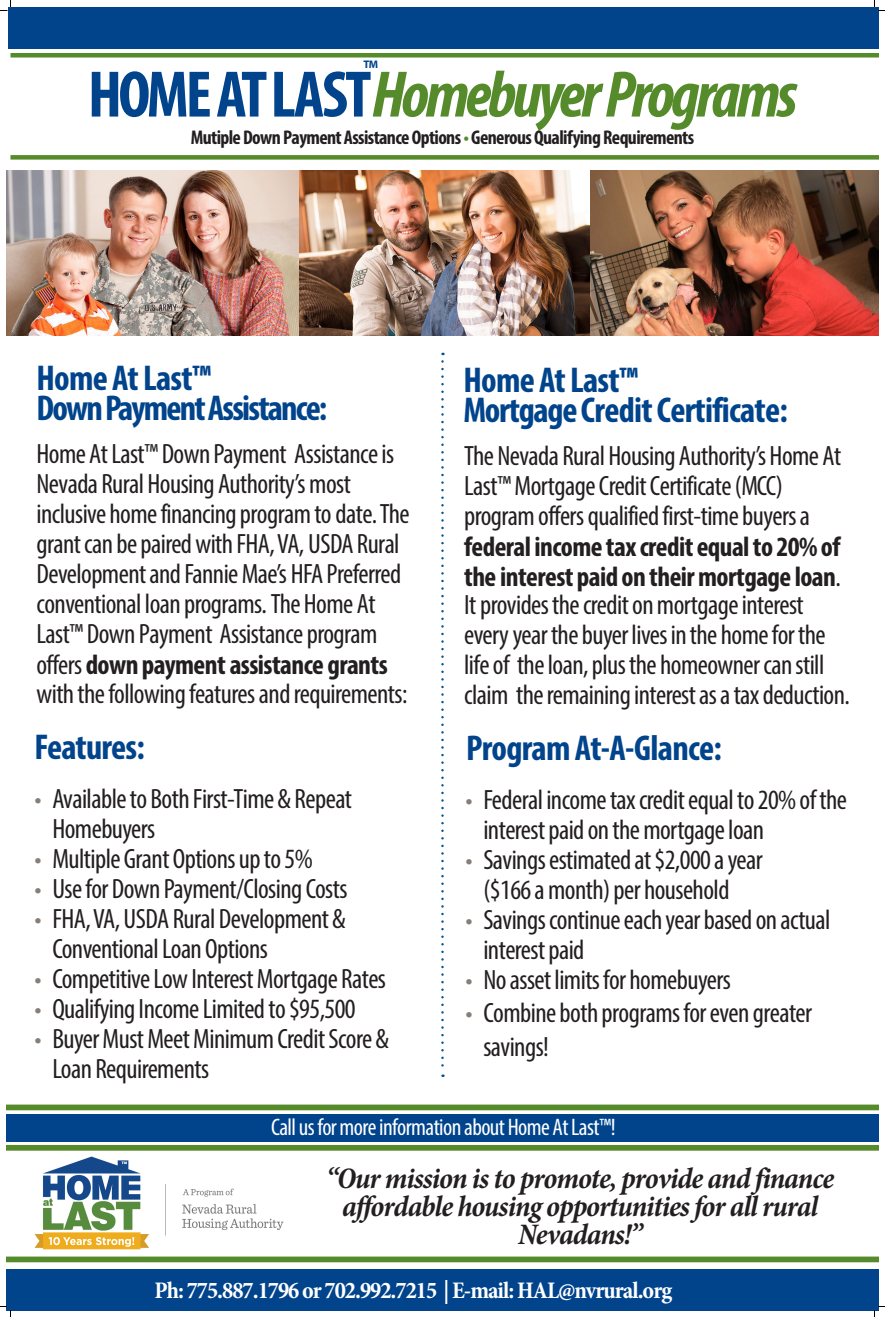
<style>
.page{position:relative;width:885px;height:1317px;background:#fff}
.page>*{position:absolute;margin:0;border:0;box-sizing:border-box;transform-origin:0 0}
.t1{font:italic 700 condensed 66.35px "Myriad Pro";letter-spacing:-.055em;color:#558b2b}
.t2{font:700 condensed 36px/30px "Myriad Pro";letter-spacing:-.02em;color:#01448c}
.t3{font:700 condensed 36px/30px "Myriad Pro";letter-spacing:-.05em;color:#01448c}
.t4{font:italic 700 condensed 30px/27.8px "Minion Pro";letter-spacing:-.035em;color:#231f20;text-align:center}
.t5{font:condensed 28px/30px "Myriad Pro";letter-spacing:-.02em;color:#231f20}
.t6{font:700 condensed 24px "Minion Pro";letter-spacing:-.04em;color:#fff}
.t7{font:condensed 24px "Myriad Pro";letter-spacing:-.025em;color:#fff}
.t8{font:700 condensed 19.9px "Myriad Pro";letter-spacing:-.03em;color:#231f20}
.t9{font:700 11.05px "Myriad Pro";color:#01448c}
.s1{font-style:normal;color:#01448c}
.s2{color:#558b2b}
.s3{font-weight:700}
.s4{color:#877e77}
</style>
<div class="page">
<div style="left:10px;top:53px;width:869px;height:5px;background:#558b2b"></div>
<div style="left:10px;top:155px;width:869px;height:5px;background:#558b2b"></div>
<div style="left:6px;top:1270px;width:873px;height:41px;background:#01448c"></div>
<div style="left:6px;top:1257px;width:873px;height:5px;background:#558b2b"></div>
<div style="left:6px;top:1114px;width:873px;height:27px;background:#01448c"></div>
<div style="left:6px;top:1105px;width:873px;height:5px;background:#558b2b"></div>
<div style="left:6px;top:1145px;width:873px;height:6px;background:#558b2b"></div>
<svg style="left:441px;top:361px;width:3px;height:716px"></svg>
<div style="left:8px;top:7px;width:871px;height:41px;background:#01448c"></div>
<img style="left:6px;top:171px;width:873px;height:165px">
<svg style="left:0;top:0;width:11px;height:11px"></svg>
<svg style="left:0;top:1306px;width:11px;height:11px"></svg>
<svg style="left:874px;top:0;width:11px;height:11px"></svg>
<svg style="left:874px;top:1306px;width:11px;height:11px"></svg>
<img style="left:34px;top:1156px;width:250px;height:94px">
<p class="t9" style="left:363px;top:57px;width:16px">TM</p>
<p class="t1" style="left:88px;top:53px;width:711px"><span class="s1">HOME AT LAST</span>Homebuyer Programs</p>
<p class="t8" style="left:191px;top:125px;width:505px">Mutiple Down Payment Assistance Options<span class="s2">•</span> Generous Qualifying Requirements</p>
<p class="t3" style="left:36px;top:362px;width:292px">Home At Last™<br>DownPayment Assistance:</p>
<p class="t5" style="left:36px;top:439px;width:375px;line-height:30.1px">Home At Last™ Down Payment Assistance is Nevada Rural Housing Authority’s most inclusive home financing program to date. The grant can be paired with FHA,VA, USDA Rural Development and Fannie Mae’s HFA Preferred conventional loan programs. The Home At Last™ Down Payment Assistance program offers <span class="s3">down payment assistance grants</span></p>
<p class="t5" style="left:36px;top:679px;width:373px">with the following features and requirements:</p>
<p class="t2" style="left:35px;top:731px;width:112px">Features:</p>
<p class="t5" style="left:52px;top:783px;width:301px;text-indent:-18px"><span class="s4">•</span> Available to Both First-Time &amp; Repeat<br>Homebuyers</p>
<p class="t5" style="left:34px;top:843px;width:280px"><span class="s4">•</span> Multiple Grant Options upto 5%</p>
<p class="t5" style="left:34px;top:873px;width:315px"><span class="s4">•</span> Use for Down Payment/Closing Costs</p>
<p class="t5" style="left:52px;top:903px;width:295px;text-indent:-18px"><span class="s4">•</span> FHA, VA, USDA Rural Development&amp;<br>Conventional Loan Options</p>
<p class="t5" style="left:34px;top:963px;width:353px"><span class="s4">•</span> Competitive Low Interest Mortgage Rates</p>
<p class="t5" style="left:34px;top:993px;width:323px"><span class="s4">•</span> Qualifying Income Limited to $95,500</p>
<p class="t5" style="left:52px;top:1023px;width:338px;text-indent:-18px"><span class="s4">•</span> Buyer Must Meet Minimum Credit Score&amp;<br>Loan Requirements</p>
<p class="t2" style="left:463px;top:364px;width:326px">Home At Last™<br>Mortgage Credit Certificate:</p>
<p class="t5" style="left:464px;top:440px;width:387px">The Nevada Rural Housing Authority’s Home At Last™ Mortgage CreditCertificate (MCC) program offers qualifiedfirst-time buyers a <span class="s3">federal income tax credit equal to 20% of the interest paid on their mortgage loan</span>.<br>It provides the credit on mortgage interest every year the buyer lives in the home for the life of the loan, plus the homeownercan still claim the remaining interest as a tax deduction.</p>
<p class="t2" style="left:466px;top:732px;width:257px">Program At-A-Glance:</p>
<p class="t5" style="left:483px;top:784px;width:365px;text-indent:-18px"><span class="s4">•</span> Federal income tax credit equal to 20% ofthe interest paid on themortgage loan</p>
<p class="t5" style="left:465px;top:844px;width:299px;text-align:center"><span class="s4">•</span> Savings estimated at $2,000 a year ($166 a month) per household</p>
<p class="t5" style="left:483px;top:904px;width:349px;text-indent:-18px"><span class="s4">•</span> Savings continue each year based on actual interest paid</p>
<p class="t5" style="left:465px;top:964px;width:267px"><span class="s4">•</span> No asset limits for homebuyers</p>
<p class="t5" style="left:483px;top:996px;width:330px;line-height:33.6px;text-indent:-18px"><span class="s4">•</span> Combine both programs for even greater savings!</p>
<p class="t7" style="left:271px;top:1112px;width:346px">Call us for more information about Home At Last™!</p>
<p class="t4" style="left:326px;top:1164px;width:509px">“Our mission is to promote, provide and finance affordable housing opportunities for all rural<br>Nevadans!”</p>
<p class="t6" style="left:155px;top:1274px;width:519px">Ph: 775.887.1796 or 702.992.7215 | E-mail: HAL@nvrural.org</p>
</div>
